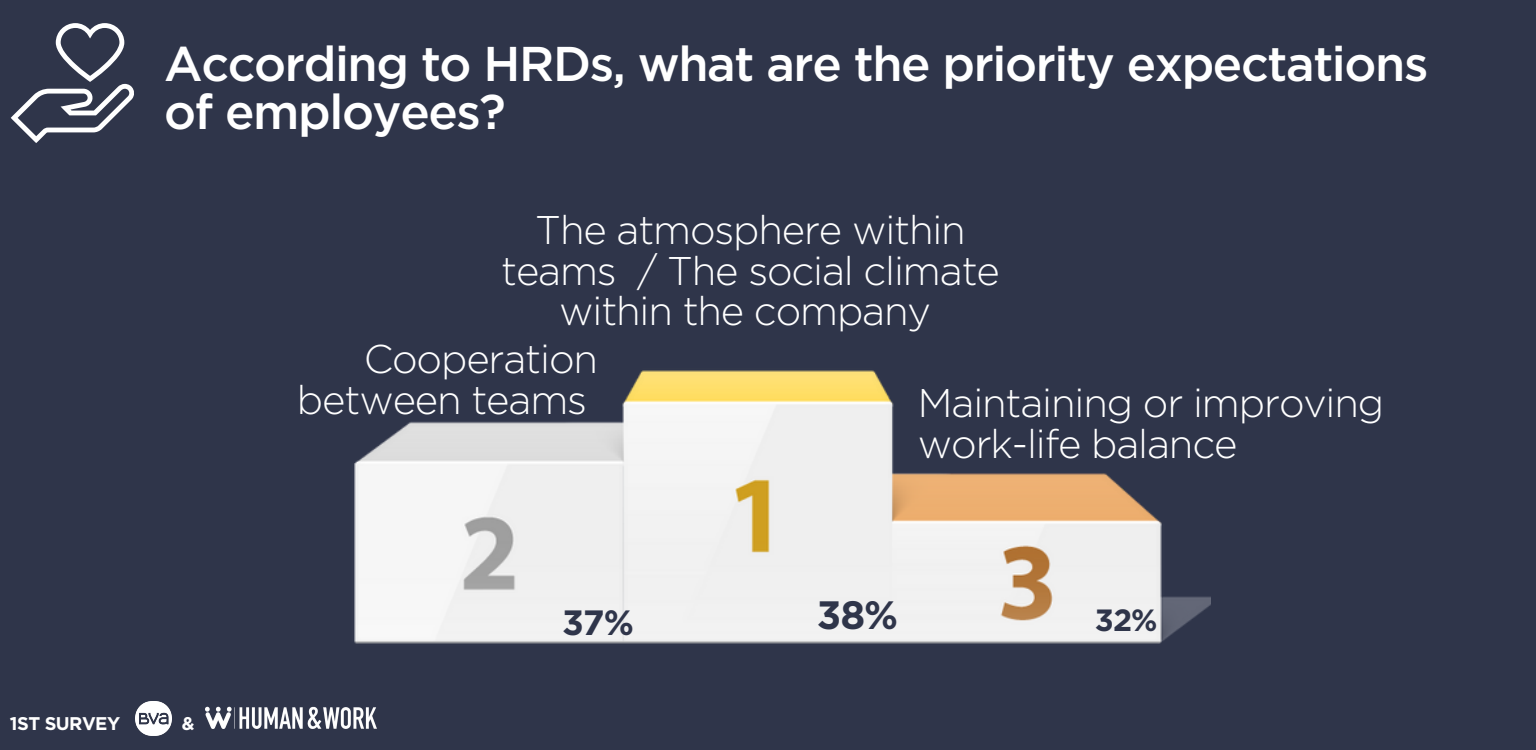
<style>
.page{position:relative;width:1536px;height:750px;background:#2f354a}
.page>*{position:absolute;margin:0;border:0;box-sizing:border-box;transform-origin:0 0}
.t1{font:500 48.8px/48px "Gotham";letter-spacing:-.03em;color:#fff}
.t2{font:300 40px/40.4px "Gotham";letter-spacing:-.03em;color:#fff;text-align:center}
.t3{font:700 39.6px "Gotham";color:#2f354a}
.t4{font:700 35.2px "Gotham";color:#2f354a}
.t5{font:700 30.8px "Gotham";color:#2f354a}
.t6{font:700 18.4px "Gotham";letter-spacing:-.03em;color:#fff}
</style>
<div class="page">
<svg style="left:11px;top:23px;width:123px;height:120px"></svg>
<img style="left:354px;top:370px;width:857px;height:274px">
<img style="left:205px;top:707px;width:171px;height:22px">
<img style="left:135px;top:701px;width:36px;height:35px">
<p class="t1" style="left:164px;top:42px;width:1266px">According to HRDs, what are the priority expectations of employees?</p>
<p class="t2" style="left:501px;top:212px;width:500px">The atmosphere within teams / The social climate within the company</p>
<p class="t2" style="left:297px;top:341px;width:303px;text-align:right">Cooperation between teams</p>
<p class="t2" style="left:918px;top:385px;width:468px;text-align:left">Maintaining or improving work-life balance</p>
<p class="t6" style="left:10px;top:716px;width:112px">1ST SURVEY</p>
<p class="t6" style="left:182px;top:716px;width:14px">&amp;</p>
<p class="t4" style="left:562px;top:607px;width:73px">37%</p>
<p class="t3" style="left:817px;top:597px;width:83px">38%</p>
<p class="t5" style="left:1095px;top:606px;width:64px">32%</p>
</div>
